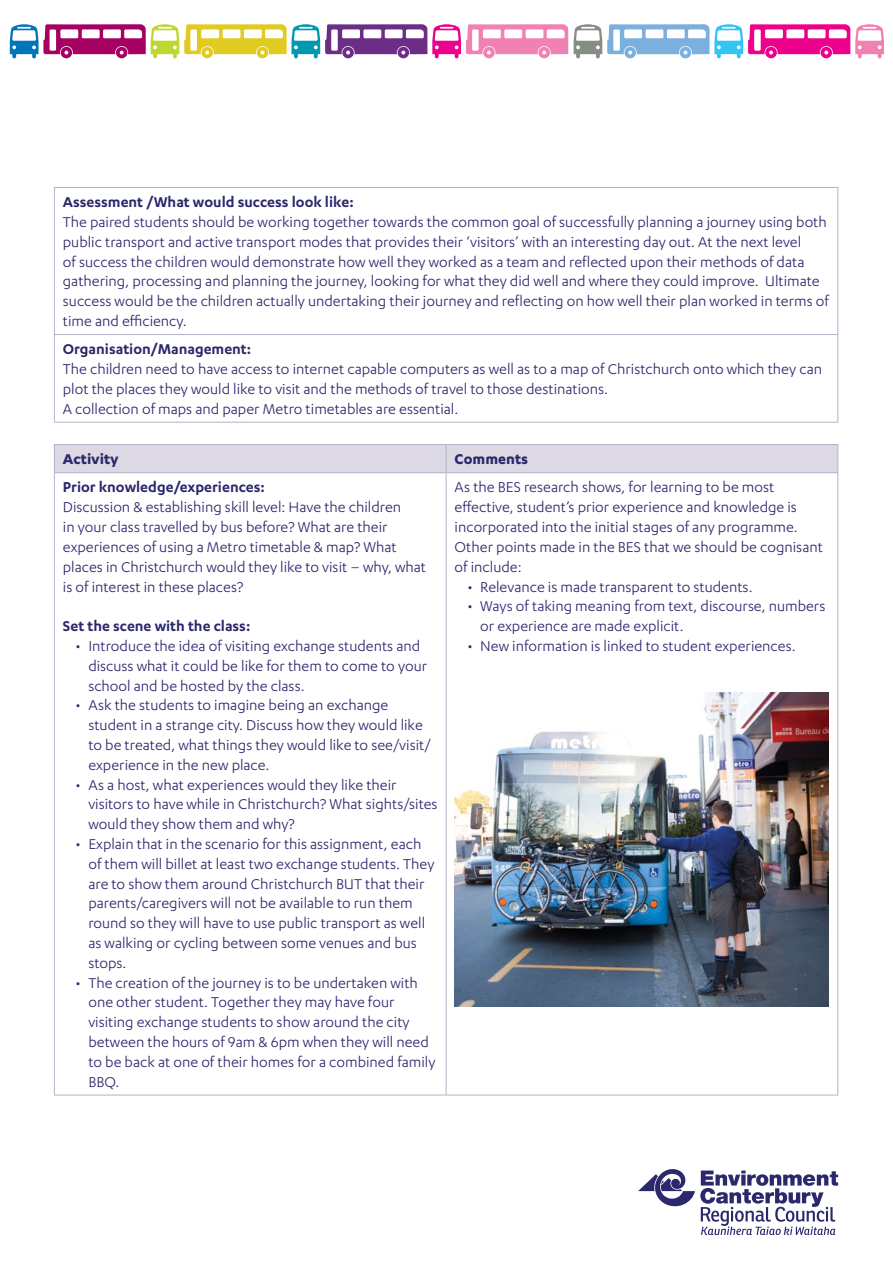
<style>
.page{position:relative;width:893px;height:1263px;background:#fff}
.page>*{position:absolute;margin:0;border:0;box-sizing:border-box;transform-origin:0 0}
.t1{font:16.5px/19.8px "Karbon";color:#2b286c}
.t2{font:600 16.5px "Karbon";color:#2b286c}
.t3{font:700 16.5px "Karbon";color:#2b286c}
</style>
<div class="page">
<hr style="left:54px;top:187px;width:392px;height:1px;background:#b5b0c8">
<hr style="left:54px;top:188px;width:1px;height:146px;background:#b5b0c8">
<hr style="left:446px;top:187px;width:392px;height:1px;background:#b5b0c8">
<hr style="left:837px;top:188px;width:1px;height:146px;background:#b5b0c8">
<hr style="left:54px;top:334px;width:392px;height:1px;background:#b5b0c8">
<hr style="left:54px;top:335px;width:1px;height:87px;background:#b5b0c8">
<hr style="left:446px;top:334px;width:392px;height:1px;background:#b5b0c8">
<hr style="left:837px;top:335px;width:1px;height:87px;background:#b5b0c8">
<hr style="left:54px;top:422px;width:392px;height:1px;background:#b5b0c8">
<hr style="left:446px;top:422px;width:392px;height:1px;background:#b5b0c8">
<div style="left:54px;top:444px;width:784px;height:28px;background:#dcd9e4"></div>
<hr style="left:54px;top:472px;width:392px;height:1px;background:#b5b0c8">
<hr style="left:54px;top:473px;width:1px;height:622px;background:#b5b0c8">
<hr style="left:446px;top:472px;width:392px;height:1px;background:#b5b0c8">
<hr style="left:446px;top:473px;width:1px;height:622px;background:#b5b0c8">
<hr style="left:837px;top:473px;width:1px;height:622px;background:#b5b0c8">
<hr style="left:54px;top:1095px;width:392px;height:1px;background:#b5b0c8">
<hr style="left:446px;top:1095px;width:392px;height:1px;background:#b5b0c8">
<svg style="left:638px;top:1169px;width:200px;height:66px"></svg>
<svg style="left:574px;top:24px;width:310px;height:34px"></svg>
<svg style="left:10px;top:24px;width:558px;height:34px"></svg>
<img style="left:455px;top:693px;width:373px;height:314px">
<p class="t2" style="left:63px;top:193px;width:292px">Assessment /What would success look like:</p>
<p class="t1" style="left:63px;top:212px;width:768px">The paired students should be working together towards the common goal of successfully planning a journey using both public transport and active transport modes that provides their ‘visitors’ with an interesting day out. At the next level<br>of success the children would demonstrate how well they worked as a team and reflected upon their methods of data gathering, processing and planning the journey, looking for what they did well and where they could improve. Ultimate success would be the children actually undertaking their journey and reflecting on how well their plan worked in terms of time and efficiency.</p>
<p class="t2" style="left:63px;top:340px;width:190px">Organisation/Management:</p>
<p class="t1" style="left:63px;top:359px;width:761px">The children need to have access to internet capable computers as well as to a map of Christchurch onto which they can plot the places they would like to visit and the methods of travel to those destinations.<br>A collection of maps and paper Metro timetables are essential.</p>
<p class="t3" style="left:63px;top:450px;width:57px">Activity</p>
<p class="t3" style="left:455px;top:450px;width:75px">Comments</p>
<p class="t2" style="left:63px;top:478px;width:203px">Prior knowledge/experiences:</p>
<p class="t1" style="left:63px;top:497px;width:365px">Discussion &amp; establishing skill level: Have the children<br>in your class travelled by bus before? What are their experiences of using a Metro timetable &amp; map? What places in Christchurch would they like to visit – why, what is of interest in these places?</p>
<p class="t2" style="left:63px;top:617px;width:189px">Set the scene with the class:</p>
<p class="t1" style="left:88px;top:635px;width:340px;text-indent:-13px">• Introduce the idea of visiting exchange students and discuss what it could be like for them to come to your school and be hosted by the class.</p>
<p class="t1" style="left:88px;top:695px;width:344px;text-indent:-13px">• Ask the students to imagine being an exchange student in a strange city. Discuss how they would like to be treated, what things they would like to see/visit/ experience in the new place.</p>
<p class="t1" style="left:88px;top:774px;width:351px;text-indent:-13px">• As a host, what experiences would they like their visitors to have while in Christchurch? What sights/sites would they show them and why?</p>
<p class="t1" style="left:88px;top:833px;width:348px;text-indent:-13px">• Explain that in the scenario for this assignment, each of them will billet at least two exchange students. They are to show them around Christchurch BUT that their parents/caregivers will not be available to run them round so they will have to use public transport as well as walking or cycling between some venues and bus stops.</p>
<p class="t1" style="left:88px;top:972px;width:349px;text-indent:-13px">• The creation of the journey is to be undertaken with one other student. Together they may have four visiting exchange students to show around the city between the hours of 9am &amp; 6pm when they will need to be back at one of their homes for a combined family BBQ.</p>
<p class="t1" style="left:455px;top:477px;width:370px">As the BES research shows, for learning to be most effective, student’s prior experience and knowledge is incorporated into the initial stages of any programme.<br>Other points made in the BES that we should be cognisant of include:</p>
<p class="t1" style="left:467px;top:576px;width:287px">• Relevance is made transparent to students.</p>
<p class="t1" style="left:480px;top:596px;width:347px;text-indent:-13px">• Ways of taking meaning from text, discourse, numbers or experience are made explicit.</p>
<p class="t1" style="left:467px;top:635px;width:330px">• New information is linked to student experiences.</p>
</div>
